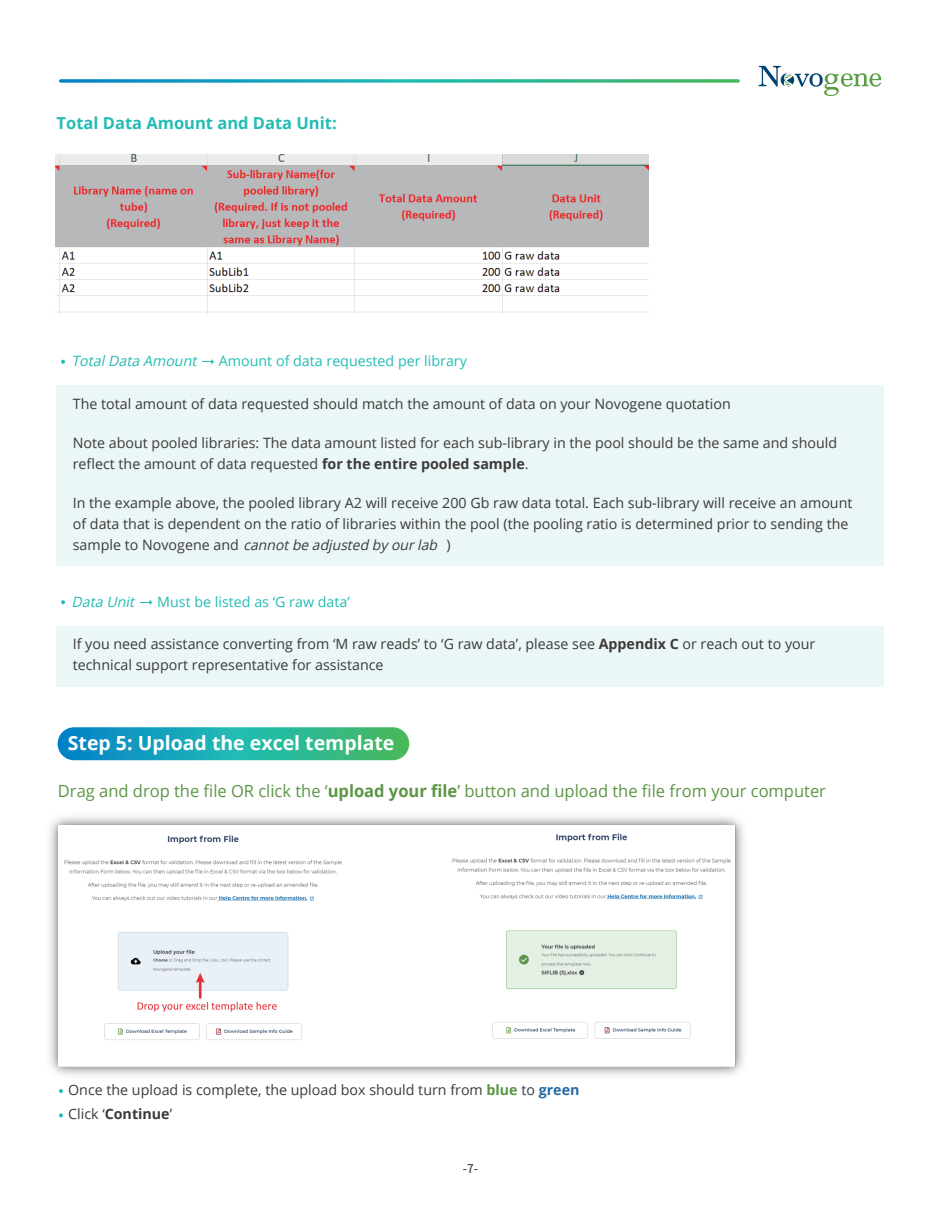
<style>
.page{position:relative;width:945px;height:1215px;background:#fff}
.page>*{position:absolute;margin:0;border:0;box-sizing:border-box;transform-origin:0 0}
.t1{font:700 19.5px "Open Sans";color:#fff}
.t2{font:16.8px "Open Sans";color:#5b9644}
.t3{font:700 16.5px "Open Sans";color:#22bcb5}
.t4{font:14.25px/21px "Open Sans";color:#3d3a3a}
.t5{font:14.25px "Open Sans";color:#22bcb5}
.t6{font:italic 14.25px "Open Sans";color:#22bcb5}
.t7{font:italic 13.95px "Open Sans";color:#3d3a3a}
.t8{font:12px "Source Han Sans CN";color:#231f20}
.s1{font-weight:700}
.s2{font-style:normal;font-size:14.25px}
.s3{font-weight:700;color:#5b9644}
.s4{font-weight:700;color:#256ba3}
</style>
<div class="page">
<svg style="left:59px;top:79px;width:681px;height:4px;background:#40b6af"></svg>
<svg style="left:759px;top:66px;width:122px;height:30px"></svg>
<img style="left:56px;top:155px;width:592px;height:158px">
<div style="left:57px;top:385px;width:827px;height:181px;background:#ebf6f6"></div>
<svg style="left:61px;top:360px;width:4px;height:4px"></svg>
<svg style="left:202px;top:359px;width:12px;height:6px"></svg>
<div style="left:57px;top:626px;width:827px;height:60px;background:#ebf6f6"></div>
<svg style="left:61px;top:600px;width:4px;height:4px"></svg>
<svg style="left:141px;top:600px;width:11px;height:5px"></svg>
<svg style="left:58px;top:727px;width:351px;height:33px;background:#24aba4"></svg>
<img style="left:49px;top:816px;width:695px;height:260px">
<svg style="left:59px;top:1089px;width:4px;height:4px"></svg>
<svg style="left:59px;top:1113px;width:4px;height:4px"></svg>
<p class="t3" style="left:57px;top:111px;width:282px">Total Data Amount and Data Unit:</p>
<p class="t6" style="left:71px;top:351px;width:131px">TotalData Amount</p>
<p class="t5" style="left:219px;top:351px;width:250px">Amount of data requested per library</p>
<p class="t4" style="left:73px;top:393px;width:660px">The total amount of data requested should match the amount of data on your Novogene quotation</p>
<p class="t4" style="left:73px;top:432px;width:766px">Note about pooled libraries: The data amount listed for each sub-library in the pool should be the same and should reflect the amount of data requested <span class="s1">for the entire pooled sample</span>.</p>
<p class="t4" style="left:73px;top:492px;width:781px">In the example above, the pooled library A2 will receive 200 Gb raw data total. Each sub-library will receive an amount of data that is dependent on the ratio of libraries within the pool (the pooling ratio is determined prior to sending the</p>
<p class="t7" style="left:73px;top:535px;width:379px"><span class="s2">sample to Novogene and</span> cannotbe adjusted by ourlab <span class="s2">)</span></p>
<p class="t6" style="left:71px;top:592px;width:68px">Data Unit</p>
<p class="t5" style="left:157px;top:592px;width:194px">Must be listed as ‘G raw data’</p>
<p class="t4" style="left:73px;top:633px;width:744px">If you need assistance converting from ‘M raw reads’ to ‘G raw data’, please see <span class="s1">Appendix C</span> or reach out to your technical support representative for assistance</p>
<h1 class="t1" style="left:68px;top:729px;width:328px">Step 5: Upload the excel template</h1>
<p class="t2" style="left:58px;top:780px;width:770px">Drag and drop the file OR click the ‘<span class="s1">upload your file</span>’ button and upload the file from your computer</p>
<p class="t4" style="left:68px;top:1078px;width:513px;line-height:24px">Once the upload is complete, the upload box should turn from <span class="s3">blue</span> to <span class="s4">green<br></span>Click ‘<span class="s1">Continue</span>’</p>
<p class="t8" style="left:463px;top:1162px;width:16px">-7-</p>
</div>
